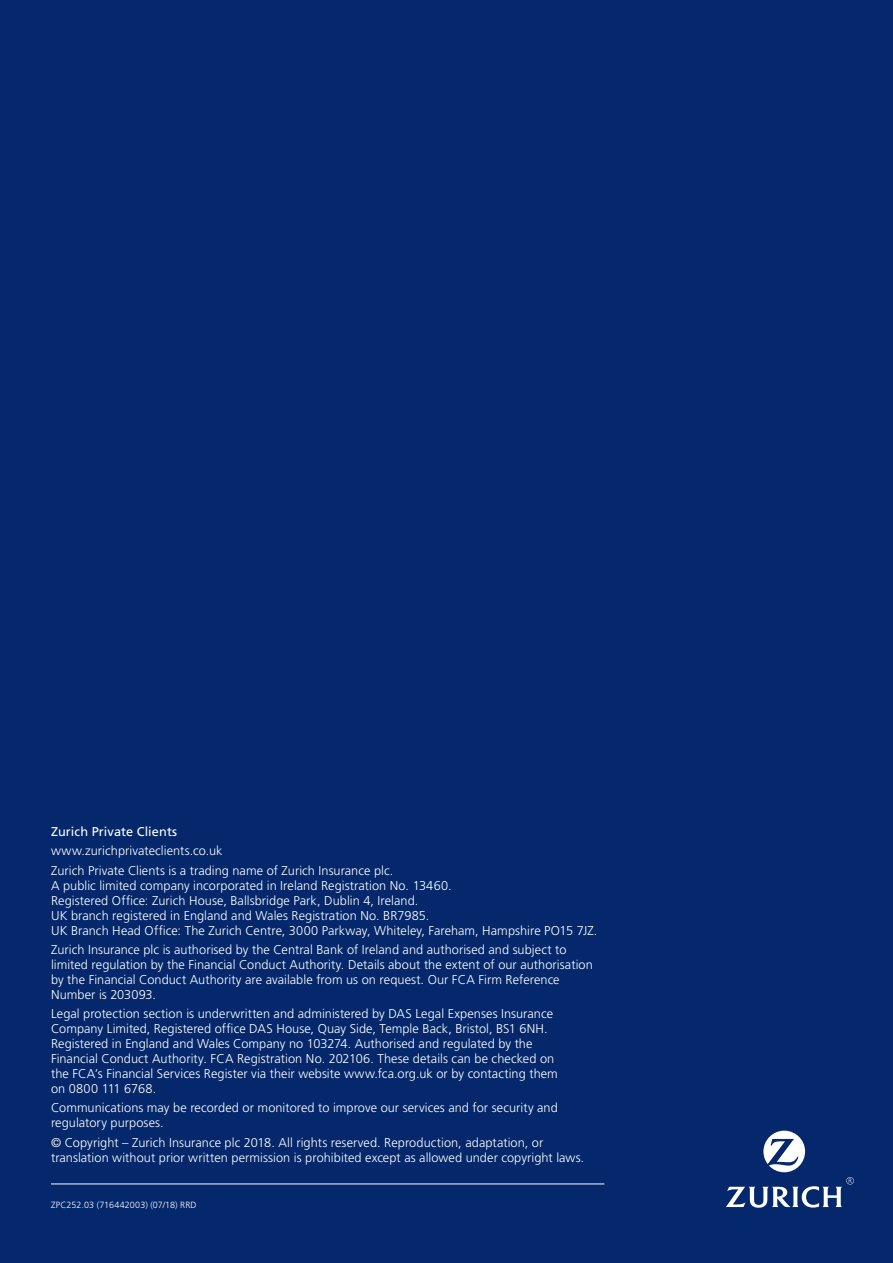
<style>
.page{position:relative;width:893px;height:1263px;background:#04286b}
.page>*{position:absolute;margin:0;border:0;box-sizing:border-box;transform-origin:0 0}
.t1{font:300 12.75px/15px "Frutiger LT Std";letter-spacing:.005em;color:#fff}
.t2{font:12.75px "Frutiger LT Std";letter-spacing:.005em;color:#fff}
.t3{font:300 9px "Frutiger LT Std";letter-spacing:.005em;color:#fff}
</style>
<div class="page">
<svg style="left:726px;top:1131px;width:128px;height:77px"></svg>
<hr style="left:51px;top:1183px;width:553px;height:1px;background:#fff">
<p class="t2" style="left:51px;top:824px;width:128px">Zurich Private Clients</p>
<p class="t1" style="left:51px;top:841px;width:344px;line-height:19.2px">www.zurichprivateclients.co.uk<br>Zurich Private Clients is a trading name of Zurich Insurance plc.</p>
<p class="t1" style="left:51px;top:878px;width:548px">A public limited company incorporated in Ireland Registration No. 13460.<br>Registered Office: Zurich House, Ballsbridge Park, Dublin 4, Ireland.<br>UK branch registered in England and Wales Registration No. BR7985.<br>UK Branch Head Office: The Zurich Centre, 3000 Parkway, Whiteley, Fareham, Hampshire PO15 7JZ.</p>
<p class="t1" style="left:51px;top:942px;width:543px">Zurich Insurance plc is authorised by the Central Bank of Ireland and authorised and subject to limited regulation by the Financial Conduct Authority. Details about the extent of our authorisation by the Financial Conduct Authority are available from us on request. Our FCA Firm Reference Number is 203093.</p>
<p class="t1" style="left:51px;top:1006px;width:508px">Legal protection section is underwritten and administered by DAS Legal Expenses Insurance Company Limited, Registered office DAS House, Quay Side, Temple Back, Bristol, BS1 6NH.<br>Registered in England and Wales Company no 103274. Authorised and regulated by the Financial Conduct Authority. FCA Registration No. 202106. These details can be checked on the FCA’s Financial Services Register via their website www.fca.org.uk or by contacting them on 0800 111 6768.</p>
<p class="t1" style="left:51px;top:1100px;width:508px">Communications may be recorded or monitored to improve our services and for security and regulatory purposes.</p>
<p class="t1" style="left:51px;top:1135px;width:535px">© Copyright – Zurich Insurance plc 2018. All rights reserved. Reproduction, adaptation, or translation without prior written permission is prohibited except as allowed under copyright laws.</p>
<p class="t3" style="left:51px;top:1199px;width:147px">ZPC252.03 (716442003) (07/18) RRD</p>
</div>
